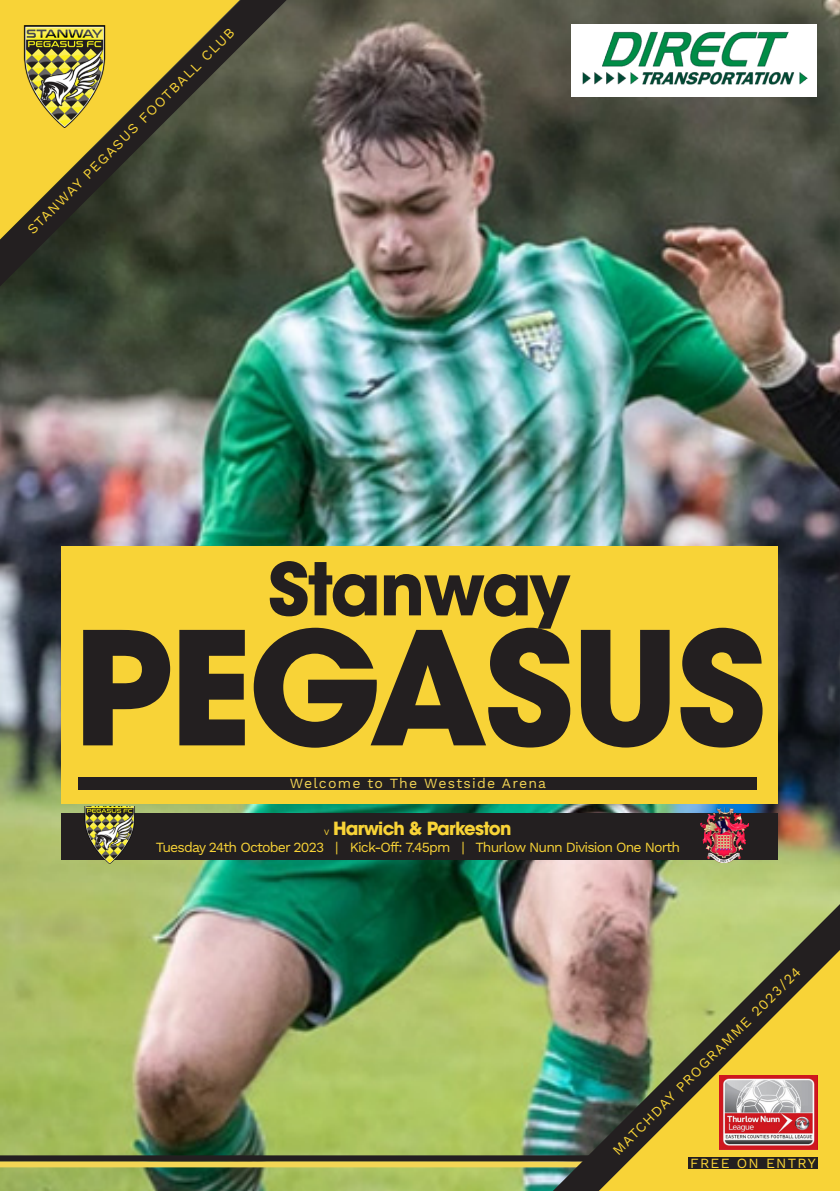
<style>
.page{position:relative;width:840px;height:1191px;background:#fff}
.page>*{position:absolute;margin:0;border:0;box-sizing:border-box;transform-origin:0 0}
.t1{font:700 156px "ITC Avant Garde Std";letter-spacing:-.02em;color:#231f20}
.t2{font:700 72px "ITC Avant Garde Std";letter-spacing:-.03em;color:#231f20}
.t3{font:700 18px "ITC Avant Garde Std";letter-spacing:-.04em;color:#f8d337}
.t4{font:14px "Work Sans";letter-spacing:-.06em;color:#f8d337}
.t5{font:14px "Work Sans";letter-spacing:.085em;color:#f3d555}
.t6{font:14px "Work Sans";letter-spacing:.085em;color:#f8d337}
.s1{font-weight:400;font-size:10px}
</style>
<div class="page">
<img style="left:0;top:0;width:839px;height:1191px">
<img style="left:0;top:0;width:347px;height:792px">
<div style="left:0;top:1161px;width:839px;height:6px;background:#f3d555"></div>
<div style="left:61px;top:813px;width:716px;height:46px;background:#231f20"></div>
<div style="left:61px;top:546px;width:716px;height:257px;background:#f8d337"></div>
<img style="left:79px;top:807px;width:60px;height:57px">
<img style="left:700px;top:807px;width:47px;height:55px">
<div style="left:79px;top:777px;width:677px;height:13px;background:#231f20"></div>
<div style="left:0;top:1155px;width:839px;height:6px;background:#231f20"></div>
<img style="left:23px;top:867px;width:816px;height:324px">
<svg style="left:568px;top:919px;width:271px;height:272px"></svg>
<svg style="left:0;top:0;width:274px;height:274px"></svg>
<div style="left:571px;top:24px;width:245px;height:72px;background:#fff"></div>
<img style="left:582px;top:31px;width:226px;height:54px">
<div style="left:687px;top:1157px;width:129px;height:11px;background:#231f20"></div>
<img style="left:23px;top:25px;width:83px;height:103px">
<img style="left:719px;top:1075px;width:97px;height:74px">
<p class="t4" style="left:24px;top:226px;width:287px;rotate:-45deg">STANWAY PEGASUS FOOTBALL CLUB</p>
<p class="t2" style="left:268px;top:542px;width:304px">Stanway</p>
<p class="t1" style="left:73px;top:586px;width:694px">PEGASUS</p>
<p class="t5" style="left:289px;top:775px;width:258px">Welcome to The Westside Arena</p>
<p class="t3" style="left:324px;top:816px;width:188px"><span class="s1">v</span> Harwich &amp; Parkeston</p>
<p class="t4" style="left:156px;top:838px;width:525px">Tuesday 24th October 2023 | Kick-Off: 7.45pm | Thurlow Nunn Division One North</p>
<p class="t4" style="left:609px;top:1146px;width:260px;rotate:-45deg">MATCHDAY PROGRAMME 2023/24</p>
<p class="t6" style="left:690px;top:1154px;width:127px">FREE ON ENTRY</p>
</div>
